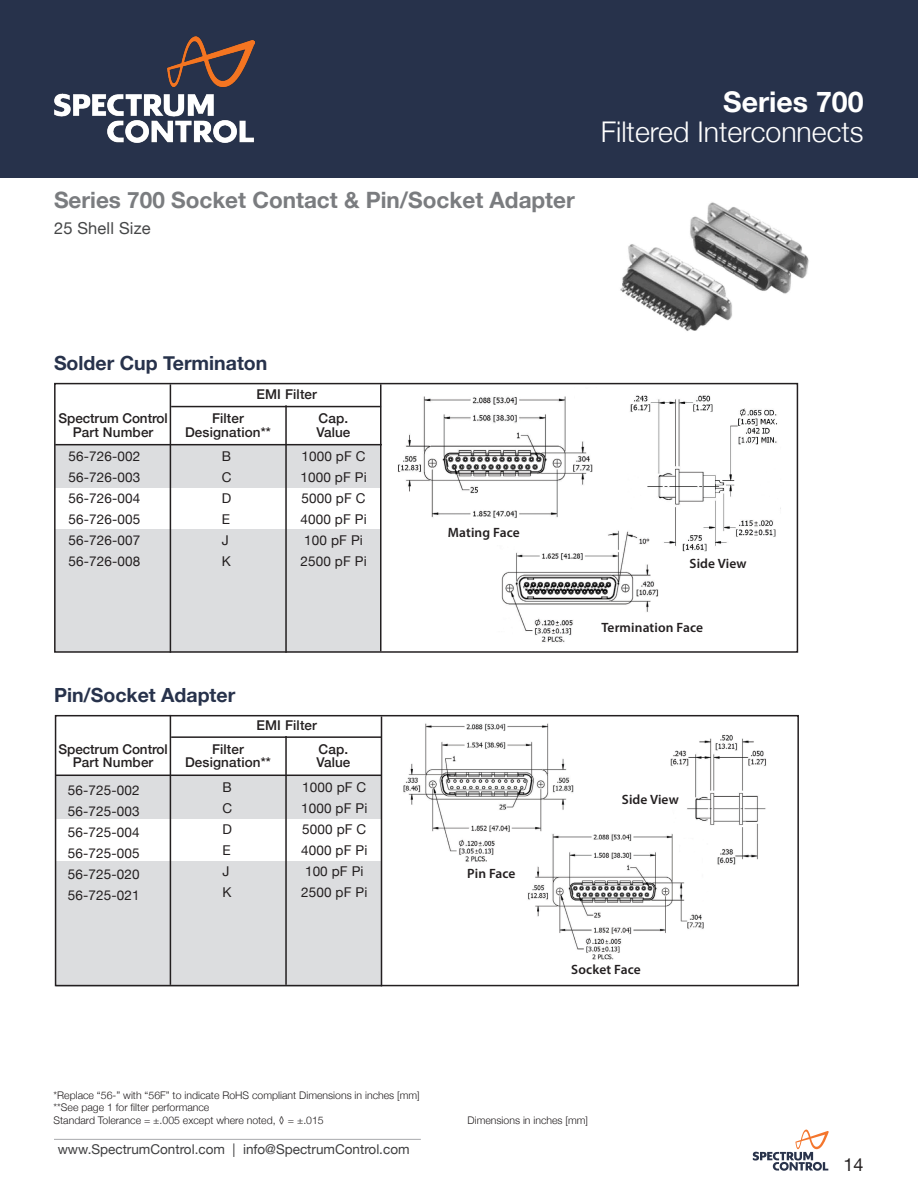
<style>
.page{position:relative;width:918px;height:1188px;background:#fff}
.page>*{position:absolute;margin:0;border:0;box-sizing:border-box;transform-origin:0 0}
.t1{font:300 28.5px "Helvetica Neue";color:#fff}
.t2{font:700 28.5px "Helvetica Neue";color:#fff}
.t3{font:700 22.5px "Helvetica Neue";color:#7a7c7f}
.t4{font:700 19.5px "Helvetica Neue";color:#27324b}
.t5{font:18px "Helvetica Neue";color:#231f20}
.t6{font:16.5px "Helvetica Neue";letter-spacing:.01em;color:#454647}
.t7{font:13.5px/21px "Helvetica Neue";letter-spacing:.01em;color:#231f20}
.t8{font:500 13.5px/13.5px "Helvetica Neue";letter-spacing:.01em;color:#231f20;text-align:center}
.t9{font:600 13.5px "Myriad Pro";letter-spacing:.01em;color:#231f20}
.t10{font:13.5px "Helvetica Neue";color:#3e3e3f}
.t11{font:300 10.5px/12.6px "Helvetica Neue";color:#231f20}
</style>
<div class="page">
<img style="left:403px;top:723px;width:363px;height:237px">
<img style="left:398px;top:395px;width:383px;height:247px">
<div style="left:0;top:0;width:918px;height:177px;background:#27324b"></div>
<img style="left:54px;top:36px;width:201px;height:107px">
<div style="left:55px;top:529px;width:326px;height:122px;background:#dcdddf"></div>
<hr style="left:54px;top:1139px;width:367px;height:1px;background:#a8a9ad">
<div style="left:56px;top:861px;width:326px;height:125px;background:#dcdddf"></div>
<div style="left:464px;top:868px;width:55px;height:10px;background:#fff"></div>
<div style="left:678px;top:558px;width:80px;height:15px;background:#fff"></div>
<div style="left:435px;top:527px;width:97px;height:17px;background:#fff"></div>
<div style="left:584px;top:622px;width:119px;height:15px;background:#fff"></div>
<img style="left:620px;top:202px;width:189px;height:129px">
<div style="left:55px;top:445px;width:326px;height:43px;background:#dcdddf"></div>
<hr style="left:380px;top:384px;width:2px;height:267px;background:#231f20">
<div style="left:56px;top:776px;width:326px;height:42px;background:#dcdddf"></div>
<hr style="left:381px;top:716px;width:1px;height:270px;background:#231f20">
<div style="left:618px;top:794px;width:65px;height:12px;background:#fff"></div>
<div style="left:54px;top:383px;width:744px;height:270px;border:2px solid #231f20"></div>
<div style="left:55px;top:715px;width:744px;height:271px;border:2px solid #231f20"></div>
<hr style="left:170px;top:384px;width:1px;height:269px;background:#231f20">
<hr style="left:285px;top:405px;width:2px;height:248px;background:#231f20">
<hr style="left:55px;top:444px;width:327px;height:1px;background:#231f20">
<hr style="left:171px;top:406px;width:210px;height:1px;background:#231f20">
<hr style="left:170px;top:715px;width:1px;height:270px;background:#231f20">
<hr style="left:285px;top:736px;width:2px;height:249px;background:#231f20">
<hr style="left:55px;top:775px;width:327px;height:1px;background:#231f20">
<hr style="left:171px;top:736px;width:210px;height:2px;background:#231f20">
<svg style="left:753px;top:1130px;width:76px;height:41px"></svg>
<h2 class="t3" style="left:54px;top:182px;width:522px">Series 700 Socket Contact &amp; Pin/Socket Adapter</h2>
<p class="t6" style="left:54px;top:216px;width:98px">25 Shell Size</p>
<h1 class="t2" style="left:723px;top:80px;width:142px">Series 700</h1>
<h1 class="t1" style="left:601px;top:109px;width:264px">Filtered Interconnects</h1>
<h3 class="t4" style="left:54px;top:348px;width:215px">Solder Cup Terminaton</h3>
<p class="t8" style="left:257px;top:386px;width:62px">EMI Filter</p>
<p class="t8" style="left:58px;top:411px;width:111px">Spectrum Control<br>Part Number</p>
<p class="t8" style="left:185px;top:411px;width:87px">Filter<br>Designation**</p>
<p class="t8" style="left:316px;top:411px;width:36px;text-align:left">Cap.<br>Value</p>
<p class="t7" style="left:69px;top:446px;width:73px;text-align:justify">56-726-002<br>56-726-003<br>56-726-004<br>56-726-005<br>56-726-007<br>56-726-008</p>
<p class="t7" style="left:222px;top:446px;width:11px">B<br>C<br>D<br>E<br>J<br>K</p>
<p class="t7" style="left:300px;top:446px;width:68px">1000 pF C<br>1000 pF Pi<br>5000 pF C<br>4000 pF Pi<br>100 pF Pi<br>2500 pF Pi</p>
<h3 class="t4" style="left:54px;top:680px;width:183px">Pin/Socket Adapter</h3>
<p class="t8" style="left:257px;top:717px;width:62px">EMI Filter</p>
<p class="t8" style="left:58px;top:741px;width:111px">Spectrum Control<br>Part Number</p>
<p class="t8" style="left:185px;top:741px;width:87px">Filter<br>Designation**</p>
<p class="t8" style="left:316px;top:741px;width:36px;text-align:left">Cap.<br>Value</p>
<p class="t7" style="left:68px;top:780px;width:73px;text-align:justify">56-725-002<br>56-725-003<br>56-725-004<br>56-725-005<br>56-725-020<br>56-725-021</p>
<p class="t7" style="left:222px;top:777px;width:11px">B<br>C<br>D<br>E<br>J<br>K</p>
<p class="t7" style="left:301px;top:777px;width:68px">1000 pF C<br>1000 pF Pi<br>5000 pF C<br>4000 pF Pi<br>100 pF Pi<br>2500 pF Pi</p>
<p class="t9" style="left:448px;top:524px;width:73px">Mating Face</p>
<p class="t9" style="left:467px;top:865px;width:50px">Pin Face</p>
<p class="t9" style="left:690px;top:555px;width:58px">Side View</p>
<p class="t9" style="left:601px;top:619px;width:103px">Termination Face</p>
<p class="t9" style="left:622px;top:791px;width:58px">Side View</p>
<p class="t11" style="left:54px;top:1088px;width:368px">*Replace “56-” with “56F” to indicate RoHS compliant Dimensions in inches [mm] **See page 1 for filter performance<br>Standard Tolerance = ±.005 except where noted, ◊ = ±.015</p>
<p class="t10" style="left:58px;top:1140px;width:353px">www.SpectrumControl.com | info@SpectrumControl.com</p>
<p class="t9" style="left:571px;top:961px;width:71px">Socket Face</p>
<p class="t11" style="left:468px;top:1113px;width:122px">Dimensions in inches [mm]</p>
<h3 class="t5" style="left:844px;top:1151px;width:22px">14</h3>
</div>
